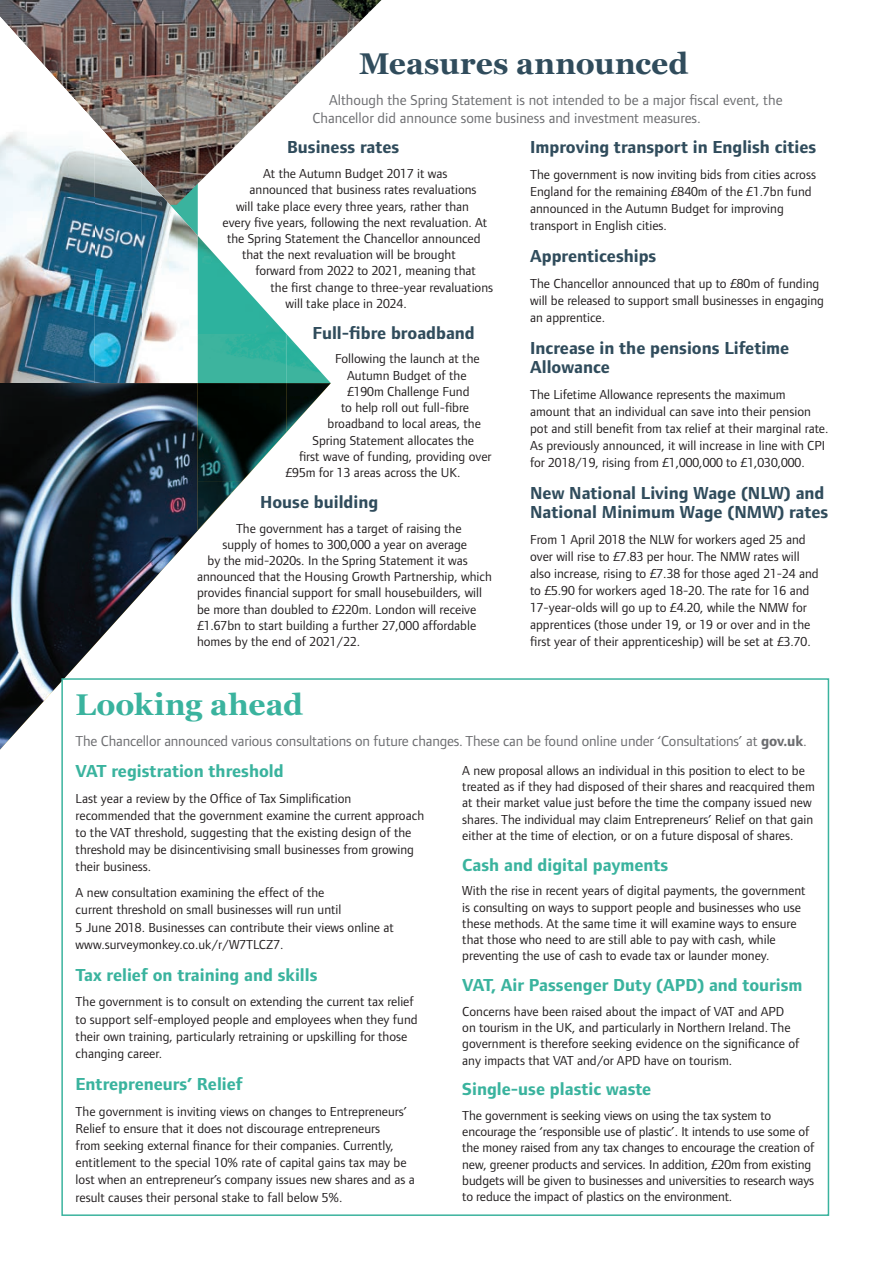
<style>
.page{position:relative;width:893px;height:1263px;background:#fff}
.page>*{position:absolute;margin:0;border:0;box-sizing:border-box;transform-origin:0 0}
.t1{font:700 30px "Georgia";letter-spacing:.005em;color:#304c5c}
.t2{font:700 30px "Georgia";color:#3ab39e}
.t3{font:700 18px/18.9px "Foundry Form Sans";color:#304c5c}
.t4{font:700 18px "Foundry Form Sans";color:#3ab39e}
.t5{font:15px/18px "Foundry Form Sans";letter-spacing:-.01em;color:#6c6d70}
.t6{font:13.5px/16.2px "Foundry Form Sans";color:#231f20}
.s1{font-weight:700}
</style>
<div class="page">
<img style="left:0;top:0;width:381px;height:51px">
<img style="left:0;top:383px;width:243px;height:367px">
<svg style="left:0;top:17px;width:331px;height:209px"></svg>
<img style="left:0;top:105px;width:95px;height:278px">
<img style="left:94px;top:121px;width:48px;height:262px">
<img style="left:142px;top:173px;width:47px;height:210px">
<img style="left:189px;top:226px;width:9px;height:157px">
<img style="left:198px;top:236px;width:89px;height:245px">
<img style="left:286px;top:334px;width:45px;height:98px">
<img style="left:198px;top:481px;width:44px;height:49px">
<div style="left:62px;top:679px;width:766px;height:536px;background:#fff"></div>
<h1 class="t1" style="left:359px;top:46px;width:331px">Measures announced</h1>
<p class="t5" style="left:313px;top:90px;width:472px;text-indent:16px">Although the Spring Statement is not intended to be a major fiscal event, the<br>Chancellor did announce some business and investment measures.</p>
<h2 class="t3" style="left:287px;top:138px;width:114px">Business rates</h2>
<p class="t6" style="left:263px;top:165px;width:186px">At the Autumn Budget 2017 it was</p>
<p class="t6" style="left:250px;top:182px;width:229px">announced that business rates revaluations</p>
<p class="t6" style="left:236px;top:198px;width:234px">will take place every three years, rather than</p>
<p class="t6" style="left:223px;top:214px;width:266px">every five years, following the next revaluation. At</p>
<p class="t6" style="left:227px;top:230px;width:255px">the Spring Statement the Chancellor announced</p>
<p class="t6" style="left:242px;top:246px;width:215px">that the next revaluation will be brought</p>
<p class="t6" style="left:256px;top:263px;width:222px">forward from 2022 to 2021, meaning that</p>
<p class="t6" style="left:271px;top:279px;width:224px">the first change to three-year revaluations</p>
<p class="t6" style="left:285px;top:295px;width:123px">will take place in 2024.</p>
<h2 class="t3" style="left:313px;top:323px;width:164px">Full-fibre broadband</h2>
<p class="t6" style="left:335px;top:351px;width:146px">Following the launch at the</p>
<p class="t6" style="left:347px;top:367px;width:121px">Autumn Budget of the</p>
<p class="t6" style="left:347px;top:383px;width:124px">£190m Challenge Fund</p>
<p class="t6" style="left:341px;top:399px;width:130px">to help roll out full-fibre</p>
<p class="t6" style="left:328px;top:416px;width:155px">broadband to local areas, the</p>
<p class="t6" style="left:313px;top:432px;width:163px">Spring Statement allocates the</p>
<p class="t6" style="left:299px;top:448px;width:194px">first wave of funding, providing over</p>
<p class="t6" style="left:286px;top:464px;width:176px">£95m for 13 areas across the UK.</p>
<h2 class="t3" style="left:260px;top:492px;width:120px">House building</h2>
<p class="t6" style="left:236px;top:520px;width:227px">The government has a target of raising the</p>
<p class="t6" style="left:223px;top:536px;width:246px">supply of homes to 300,000 a year on average</p>
<p class="t6" style="left:208px;top:552px;width:262px">by the mid-2020s. In the Spring Statement it was</p>
<p class="t6" style="left:197px;top:568px;width:296px">announced that the Housing Growth Partnership, which</p>
<p class="t6" style="left:197px;top:585px;width:287px">provides financial support for small housebuilders, will</p>
<p class="t6" style="left:197px;top:601px;width:281px">be more than doubled to £220m. London will receive</p>
<p class="t6" style="left:197px;top:617px;width:281px">£1.67bn to start building a further 27,000 affordable</p>
<p class="t6" style="left:197px;top:633px;width:165px">homes by the end of 2021/22.</p>
<h2 class="t3" style="left:530px;top:138px;width:288px">Improving transport in English cities</h2>
<p class="t6" style="left:530px;top:166px;width:287px;line-height:17.1px">The government is now inviting bids from cities across England for the remaining £840m of the £1.7bn fund announced in the Autumn Budget for improving transport in English cities.</p>
<h2 class="t3" style="left:530px;top:247px;width:128px">Apprenticeships</h2>
<p class="t6" style="left:530px;top:275px;width:295px;line-height:17.1px">The Chancellor announced that up to £80m of funding will be released to support small businesses in engaging an apprentice.</p>
<h2 class="t3" style="left:530px;top:338px;width:261px">Increase in the pensions Lifetime<br>Allowance</h2>
<p class="t6" style="left:530px;top:385px;width:300px;line-height:17.1px">The Lifetime Allowance represents the maximum amount that an individual can save into their pension pot and still benefit from tax relief at their marginal rate.<br>As previously announced, it will increase in line with CPI for 2018/19, rising from £1,000,000 to £1,030,000.</p>
<h2 class="t3" style="left:530px;top:483px;width:300px">New National Living Wage (NLW) and<br>National Minimum Wage (NMW) rates</h2>
<p class="t6" style="left:530px;top:530px;width:290px;line-height:17.1px">From 1 April 2018 the NLW for workers aged 25 and over will rise to £7.83 per hour. The NMW rates will also increase, rising to £7.38 for those aged 21-24 and to £5.90 for workers aged 18-20. The rate for 16 and 17-year-olds will go up to £4.20, while the NMW for apprentices (those under 19, or 19 or over and in the first year of their apprenticeship) will be set at £3.70.</p>
<h1 class="t2" style="left:76px;top:688px;width:229px">Looking ahead</h1>
<p class="t5" style="left:76px;top:732px;width:733px">The Chancellor announced various consultations on future changes. These can be found online under ‘Consultations’ at <span class="s1">gov.uk</span>.</p>
<h2 class="t4" style="left:76px;top:761px;width:210px">VAT registration threshold</h2>
<p class="t6" style="left:76px;top:789px;width:350px;line-height:17.2px">Last year a review by the Office of Tax Simplification recommended that the government examine the current approach to the VAT threshold, suggesting that the existing design of the threshold may be disincentivising small businesses from growing their business.</p>
<p class="t6" style="left:76px;top:884px;width:320px;line-height:17.2px">A new consultation examining the effect of the<br>current threshold on small businesses will run until<br>5 June 2018. Businesses can contribute their views online at www.surveymonkey.co.uk/r/W7TLCZ7.</p>
<h2 class="t4" style="left:76px;top:964px;width:243px">Tax relief on training and skills</h2>
<p class="t6" style="left:76px;top:993px;width:344px;line-height:17.2px">The government is to consult on extending the current tax relief to support self-employed people and employees when they fund their own training, particularly retraining or upskilling for those changing career.</p>
<h2 class="t4" style="left:76px;top:1074px;width:169px">Entrepreneurs’ Relief</h2>
<p class="t6" style="left:76px;top:1102px;width:341px;line-height:17.2px">The government is inviting views on changes to Entrepreneurs’ Relief to ensure that it does not discourage entrepreneurs<br>from seeking external finance for their companies. Currently, entitlement to the special 10% rate of capital gains tax may be lost when an entrepreneur’s company issues new shares and as a result causes their personal stake to fall below 5%.</p>
<p class="t6" style="left:462px;top:762px;width:354px">A new proposal allows an individual in this position to elect to be treated as if they had disposed of their shares and reacquired them at their market value just before the time the company issued new shares. The individual may claim Entrepreneurs’ Relief on that gain either at the time of election, or on a future disposal of shares.</p>
<h2 class="t4" style="left:462px;top:855px;width:208px">Cash and digital payments</h2>
<p class="t6" style="left:462px;top:883px;width:345px">With the rise in recent years of digital payments, the government is consulting on ways to support people and businesses who use these methods. At the same time it will examine ways to ensure that those who need to are still able to pay with cash, while preventing the use of cash to evade tax or launder money.</p>
<h2 class="t4" style="left:462px;top:975px;width:342px">VAT, Air Passenger Duty (APD) and tourism</h2>
<p class="t6" style="left:462px;top:1003px;width:339px">Concerns have been raised about the impact of VAT and APD on tourism in the UK, and particularly in Northern Ireland. The government is therefore seeking evidence on the significance of any impacts that VAT and/or APD have on tourism.</p>
<h2 class="t4" style="left:462px;top:1079px;width:191px">Single-use plastic waste</h2>
<p class="t6" style="left:462px;top:1107px;width:354px">The government is seeking views on using the tax system to encourage the ‘responsible use of plastic’. It intends to use some of the money raised from any tax changes to encourage the creation of new, greener products and services. In addition, £20m from existing budgets will be given to businesses and universities to research ways to reduce the impact of plastics on the environment.</p>
</div>
